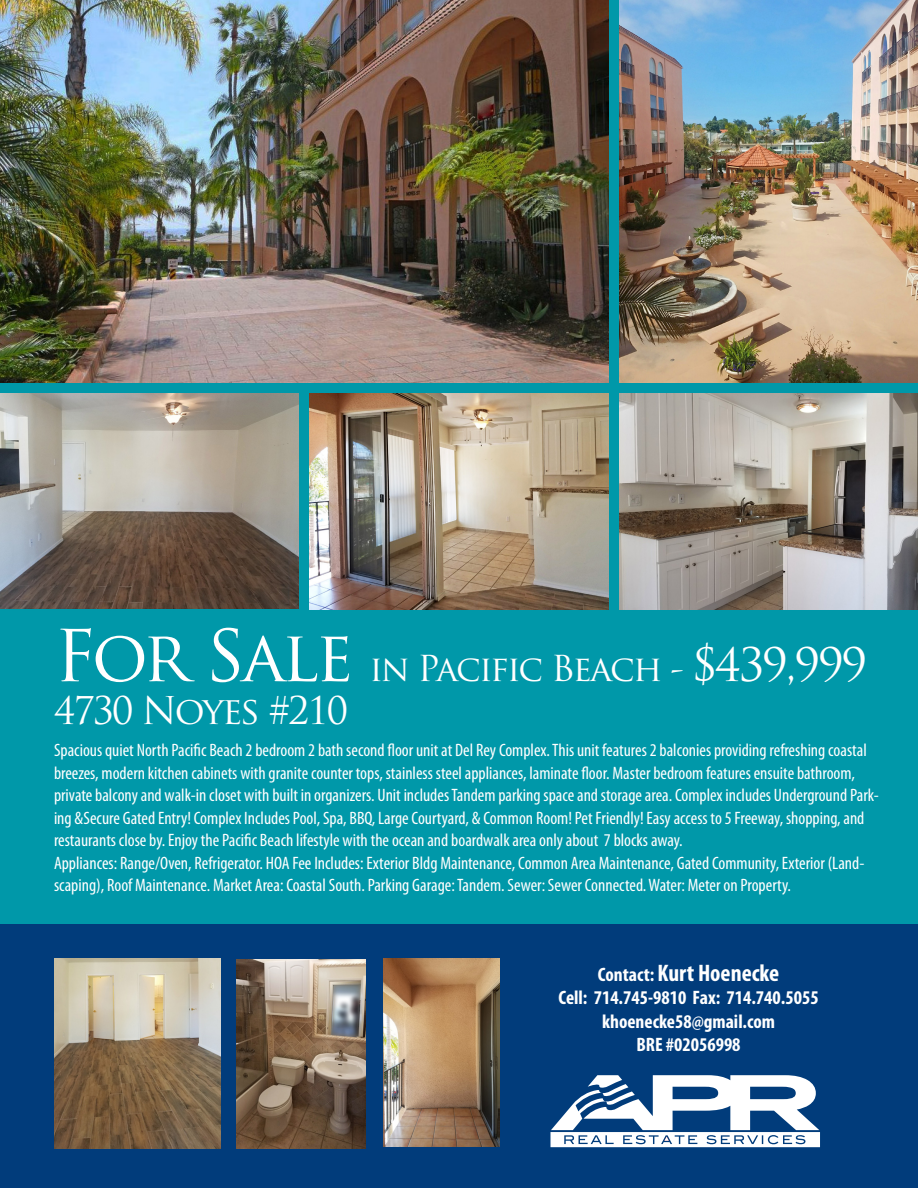
<style>
.page{position:relative;width:918px;height:1188px;background:#fff}
.page>*{position:absolute;margin:0;border:0;box-sizing:border-box;transform-origin:0 0}
.t1{font:37.2px "Trajan Pro";letter-spacing:-.05em;color:#fff}
.t2{font:34.8px "Trajan Pro";letter-spacing:-.05em;color:#fff}
.t3{font:700 condensed 24px "Myriad Pro";color:#fff}
.t4{font:700 condensed 19.5px "Myriad Pro";color:#fff}
.t5{font:condensed 18px/22.5px "Myriad Pro";color:#fff}
.s1{font-size:69.75px}
.s2{font-size:45px}
.s3{font-size:19.5px}
</style>
<div class="page">
<div style="left:0;top:0;width:918px;height:1143px;background:#0098a9"></div>
<div style="left:0;top:924px;width:918px;height:264px;background:#013c7b"></div>
<img style="left:0;top:0;width:608px;height:382px">
<img style="left:619px;top:0;width:299px;height:382px">
<img style="left:0;top:393px;width:298px;height:216px">
<svg style="left:551px;top:1075px;width:269px;height:72px"></svg>
<img style="left:237px;top:959px;width:128px;height:190px">
<img style="left:54px;top:959px;width:167px;height:190px">
<img style="left:619px;top:393px;width:299px;height:216px">
<img style="left:309px;top:393px;width:299px;height:216px">
<img style="left:383px;top:959px;width:117px;height:188px">
<p class="t2" style="left:54px;top:646px;width:815px"><span class="s1">For Sale</span> in Pacific Beach - <span class="s2">$439,999</span></p>
<p class="t1" style="left:54px;top:687px;width:296px">4730 Noyes #210</p>
<p class="t5" style="left:54px;top:739px;width:826px">Spacious quiet North Pacific Beach 2 bedroom 2 bath second floor unit at Del Rey Complex. This unit features 2 balconies providing refreshing coastal breezes, modern kitchen cabinets with granite counter tops, stainless steel appliances, laminate floor. Master bedroom features ensuite bathroom, private balcony and walk-in closet with built in organizers. Unit includes Tandem parking space and storage area. Complex includes Underground Park&shy;ing &amp;Secure Gated Entry! Complex Includes Pool, Spa, BBQ, Large Courtyard, &amp; Common Room! Pet Friendly! Easy access to 5 Freeway, shopping, and restaurants close by. Enjoy the Pacific Beach lifestyle with the ocean and boardwalk area only about 7 blocks away.</p>
<p class="t5" style="left:54px;top:851px;width:812px">Appliances: Range/Oven, Refrigerator. HOA Fee Includes: Exterior Bldg Maintenance, Common Area Maintenance, Gated Community, Exterior (Land&shy;scaping), Roof Maintenance. Market Area: Coastal South. Parking Garage: Tandem. Sewer: Sewer Connected. Water: Meter on Property.</p>
<p class="t3" style="left:598px;top:958px;width:183px"><span class="s3">Contact:</span> Kurt Hoenecke</p>
<p class="t4" style="left:558px;top:986px;width:262px">Cell: 714.745-9810 Fax: 714.740.5055</p>
<p class="t4" style="left:602px;top:1009px;width:174px">khoenecke58@gmail.com</p>
<p class="t4" style="left:636px;top:1032px;width:106px">BRE #02056998</p>
</div>
